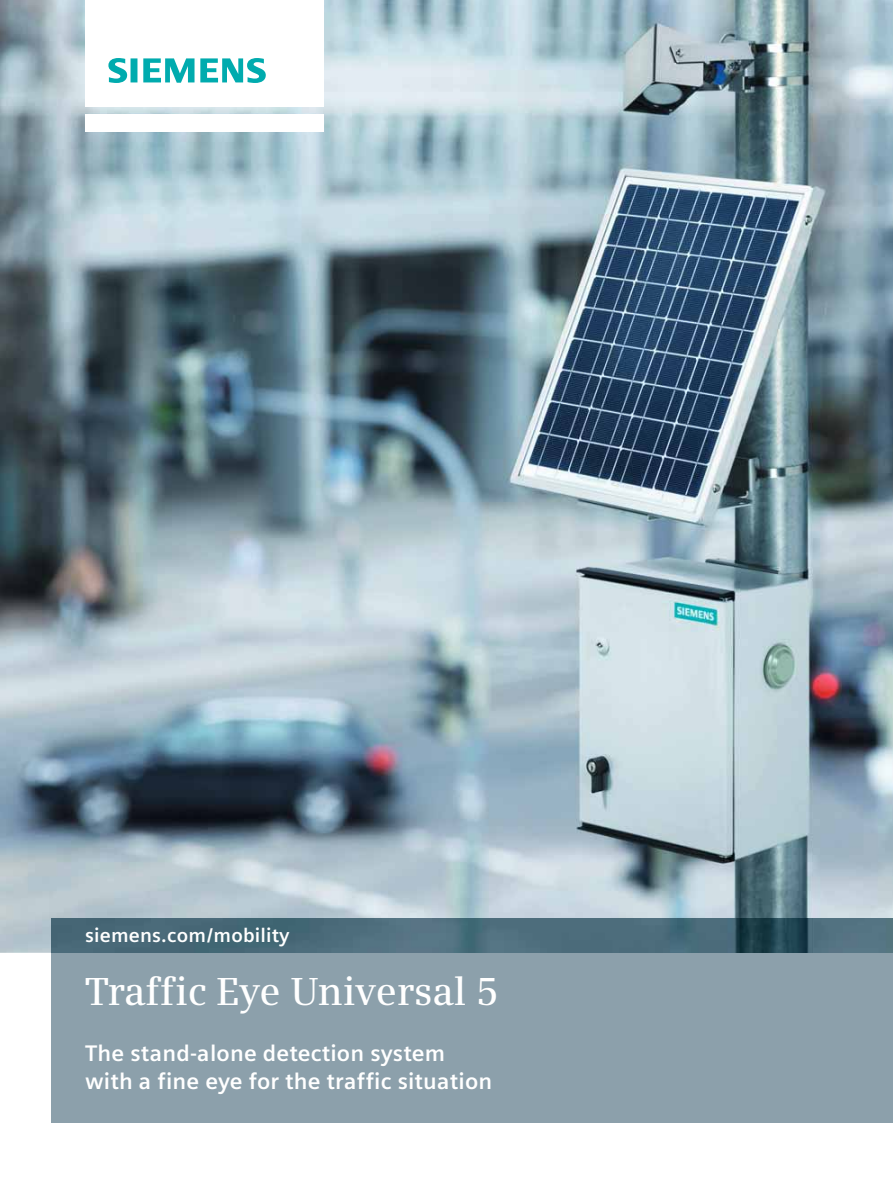
<style>
.page{position:relative;width:893px;height:1191px;background:#fff}
.page>*{position:absolute;margin:0;border:0;box-sizing:border-box;transform-origin:0 0}
.t1{font:600 39px "Siemens Serif";letter-spacing:-.005em;color:#fff}
.t2{font:700 22.5px/27.6px "Siemens Sans";letter-spacing:.01em;color:#fff}
.t3{font:700 19.5px "Siemens Sans";letter-spacing:.01em;color:#fff}
</style>
<div class="page">
<img style="left:0;top:0;width:893px;height:952px">
<div style="left:51px;top:952px;width:842px;height:171px;background:#8ca0ab"></div>
<img style="left:51px;top:919px;width:842px;height:33px">
<img style="left:51px;top:918px;width:842px;height:1px">
<div style="left:85px;top:0;width:238px;height:106px;background:#fff"></div>
<svg style="left:108px;top:58px;width:158px;height:25px"></svg>
<div style="left:85px;top:115px;width:238px;height:17px;background:#fff"></div>
<p class="t3" style="left:85px;top:927px;width:206px">siemens.com/mobility</p>
<h1 class="t1" style="left:85px;top:975px;width:415px">Traffic Eye Universal 5</h1>
<p class="t2" style="left:85px;top:1041px;width:409px">The stand-alone detection system with a fine eye for the traffic situation</p>
</div>
